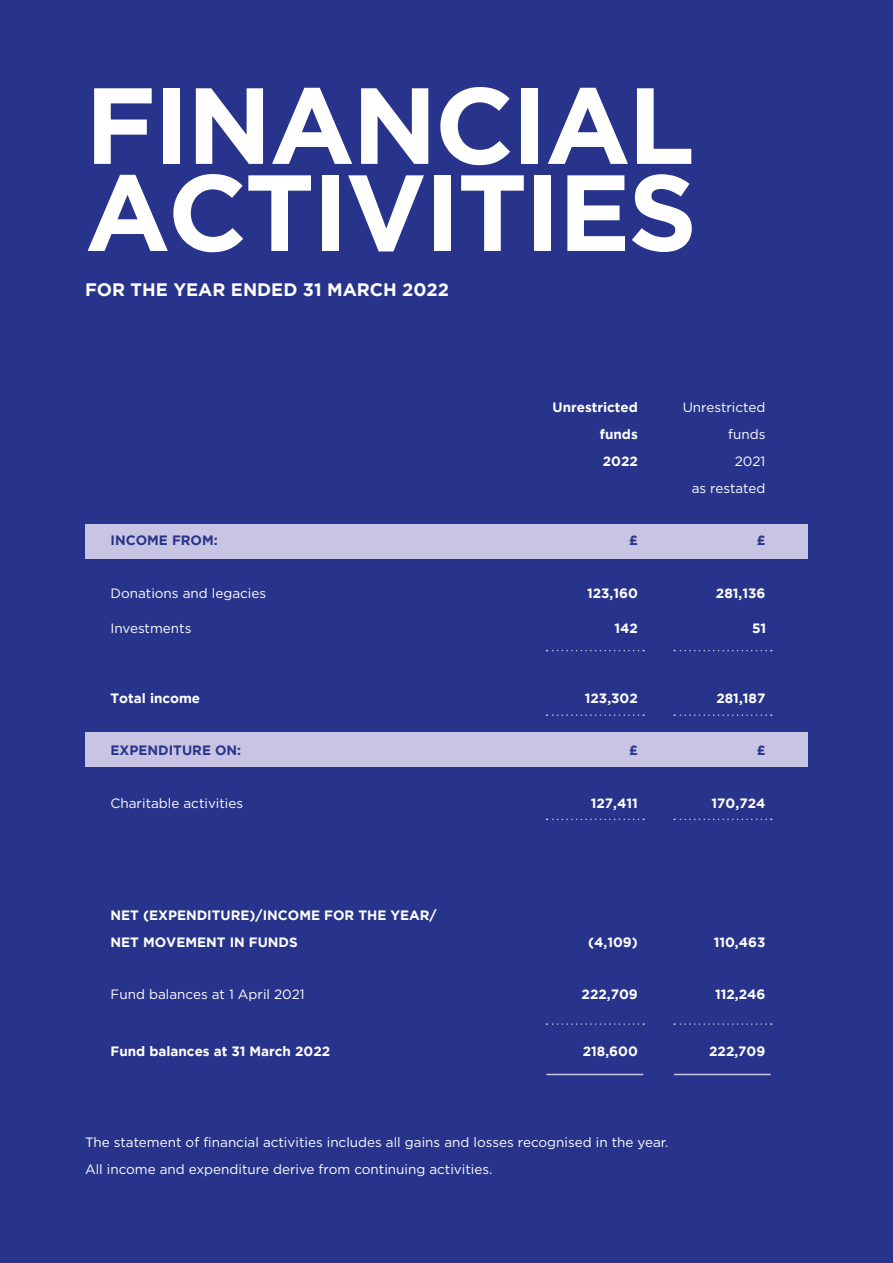
<style>
.page{position:relative;width:893px;height:1263px;background:#28348b}
.page>*{position:absolute;margin:0;border:0;box-sizing:border-box;transform-origin:0 0}
.t1{font:700 108px/87px "Gotham";letter-spacing:-.025em;color:#fff}
.t2{font:700 18px "Gotham";color:#fff}
.t3{font:13.5px/27px "Gotham";color:#fff;text-align:right}
.t4{font:700 13.5px/27px "Gotham";color:#fff}
.t5{font:700 13.5px "Gotham";color:#28348b}
</style>
<div class="page">
<div style="left:85px;top:524px;width:723px;height:35px;background:#c8c5e4"></div>
<div style="left:85px;top:733px;width:723px;height:34px;background:#c8c5e4"></div>
<svg style="left:546px;top:650px;width:98px;height:1px"></svg>
<svg style="left:546px;top:714px;width:98px;height:2px"></svg>
<svg style="left:546px;top:819px;width:98px;height:1px"></svg>
<svg style="left:546px;top:1023px;width:98px;height:2px"></svg>
<hr style="left:546px;top:1074px;width:97px;height:1px;background:#c8c5e4">
<svg style="left:674px;top:650px;width:98px;height:1px"></svg>
<svg style="left:674px;top:714px;width:98px;height:2px"></svg>
<svg style="left:674px;top:819px;width:98px;height:1px"></svg>
<svg style="left:674px;top:1023px;width:98px;height:2px"></svg>
<hr style="left:674px;top:1074px;width:97px;height:1px;background:#c8c5e4">
<h1 class="t1" style="left:85px;top:79px;width:614px">FINANCIAL<br>ACTIVITIES</h1>
<h2 class="t2" style="left:85px;top:279px;width:365px">FOR THE YEAR ENDED 31 MARCH 2022</h2>
<p class="t4" style="left:552px;top:393px;width:87px">Unrestricted</p>
<p class="t3" style="left:683px;top:393px;width:84px">Unrestricted</p>
<p class="t4" style="left:600px;top:420px;width:39px">funds</p>
<p class="t3" style="left:728px;top:420px;width:39px">funds</p>
<p class="t4" style="left:603px;top:447px;width:37px">2022</p>
<p class="t3" style="left:692px;top:447px;width:75px">2021<br>as restated</p>
<p class="t5" style="left:111px;top:533px;width:109px">INCOME FROM:</p>
<p class="t5" style="left:629px;top:533px;width:10px">£</p>
<p class="t5" style="left:757px;top:533px;width:10px">£</p>
<p class="t3" style="left:111px;top:579px;width:157px">Donations and legacies</p>
<p class="t4" style="left:587px;top:579px;width:52px">123,160</p>
<p class="t4" style="left:716px;top:579px;width:51px">281,136</p>
<p class="t3" style="left:111px;top:615px;width:82px">Investments</p>
<p class="t4" style="left:614px;top:615px;width:25px">142</p>
<p class="t4" style="left:752px;top:615px;width:16px">51</p>
<p class="t4" style="left:111px;top:684px;width:91px">Total income</p>
<p class="t4" style="left:585px;top:684px;width:55px">123,302</p>
<p class="t4" style="left:716px;top:684px;width:51px">281,187</p>
<p class="t5" style="left:111px;top:743px;width:132px">EXPENDITURE ON:</p>
<p class="t5" style="left:629px;top:743px;width:10px">£</p>
<p class="t5" style="left:757px;top:743px;width:10px">£</p>
<p class="t3" style="left:111px;top:789px;width:134px">Charitable activities</p>
<p class="t4" style="left:591px;top:789px;width:49px">127,411</p>
<p class="t4" style="left:712px;top:789px;width:55px">170,724</p>
<p class="t4" style="left:111px;top:901px;width:328px">NET (EXPENDITURE)/INCOME FOR THE YEAR/<br>NET MOVEMENT IN FUNDS</p>
<p class="t4" style="left:588px;top:928px;width:51px">(4,109)</p>
<p class="t4" style="left:714px;top:928px;width:53px">110,463</p>
<p class="t3" style="left:111px;top:981px;width:196px">Fund balances at 1 April 2021</p>
<p class="t4" style="left:582px;top:981px;width:58px">222,709</p>
<p class="t4" style="left:715px;top:981px;width:52px">112,246</p>
<p class="t4" style="left:111px;top:1037px;width:221px">Fund balances at 31 March 2022</p>
<p class="t4" style="left:583px;top:1037px;width:57px">218,600</p>
<p class="t4" style="left:709px;top:1037px;width:58px">222,709</p>
<p class="t3" style="left:85px;top:1128px;width:585px;text-align:left">The statement of financial activities includes all gains and losses recognised in the year.<br>All income and expenditure derive from continuing activities.</p>
</div>
